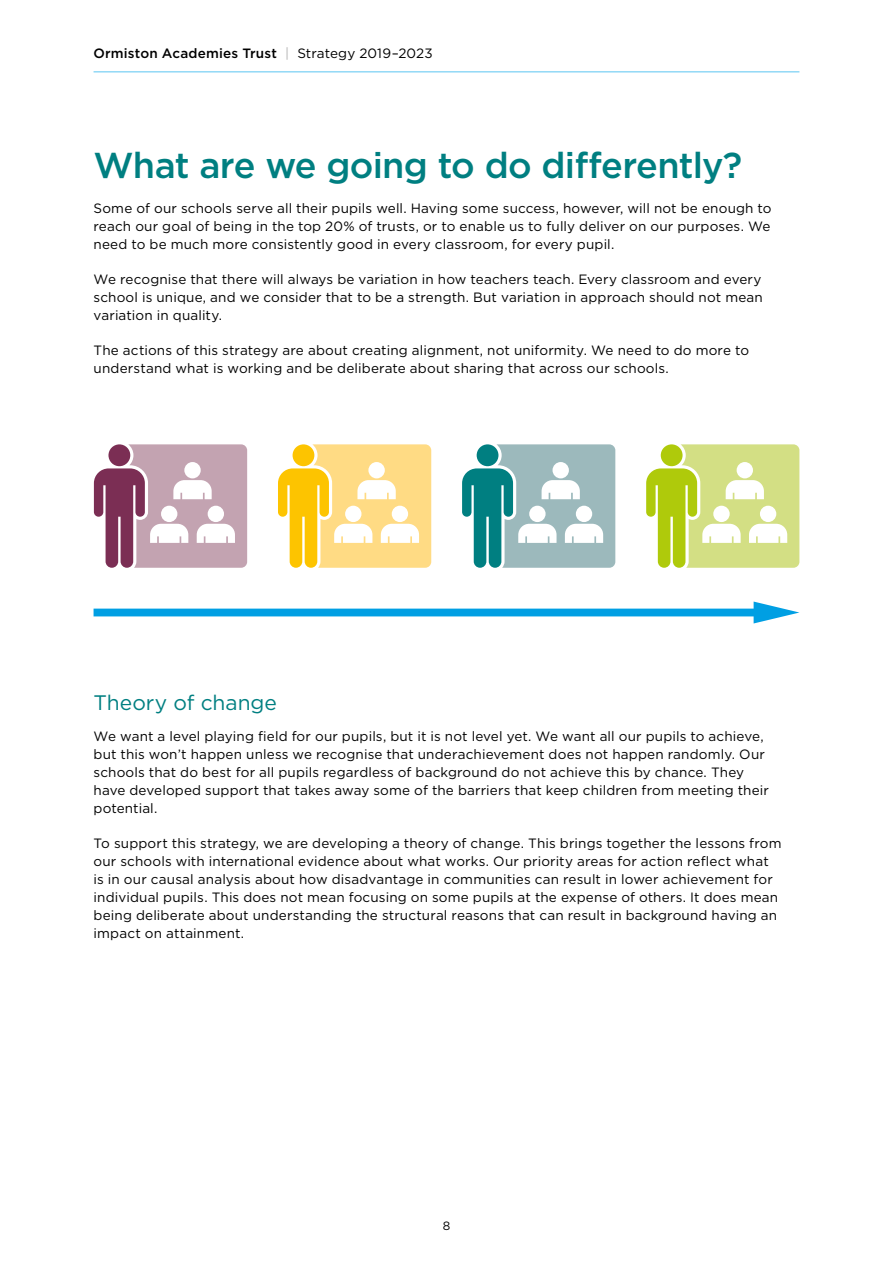
<style>
.page{position:relative;width:893px;height:1263px;background:#fff}
.page>*{position:absolute;margin:0;border:0;box-sizing:border-box;transform-origin:0 0}
.t1{font:500 36px "Gotham";letter-spacing:-.02em;color:#007f81}
.t2{font:21px "Gotham";color:#007f81}
.t3{font:13.5px/18px "Gotham";letter-spacing:.01em;color:#000}
.t4{font:500 13.5px "Gotham";letter-spacing:.015em;color:#000}
.t5{font:12px "Gotham";color:#000}
.s1{font-weight:400;color:#b3b2b2}
.s2{font-weight:400}
</style>
<div class="page">
<hr style="left:94px;top:71px;width:705px;height:1px;background:#5bc5f2">
<svg style="left:94px;top:444px;width:153px;height:124px"></svg>
<svg style="left:278px;top:444px;width:153px;height:124px"></svg>
<svg style="left:462px;top:444px;width:153px;height:124px"></svg>
<svg style="left:646px;top:444px;width:153px;height:124px"></svg>
<svg style="left:754px;top:601px;width:45px;height:22px"></svg>
<div style="left:94px;top:609px;width:677px;height:7px;background:#009fe3"></div>
<p class="t4" style="left:94px;top:44px;width:341px">Ormiston Academies Trust <span class="s1">|</span> <span class="s2">Strategy 2019–2023</span></p>
<h1 class="t1" style="left:94px;top:141px;width:650px">What are we going to do differently?</h1>
<p class="t3" style="left:94px;top:199px;width:680px;text-align:justify">Some of our schools serve all their pupils well. Having some success, however, will not be enough to reach our goal of being in the top 20% of trusts, or to enable us to fully deliver on our purposes. We need to be much more consistently good in every classroom, for every pupil.</p>
<p class="t3" style="left:94px;top:270px;width:671px;text-align:justify">We recognise that there will always be variation in how teachers teach. Every classroom and every school is unique, and we consider that to be a strength. But variation in approach should not mean variation in quality.</p>
<p class="t3" style="left:94px;top:341px;width:657px">The actions of this strategy are about creating alignment, not uniformity. We need to do more to understand what is working and be deliberate about sharing that across our schools.</p>
<h2 class="t2" style="left:94px;top:689px;width:185px">Theory of change</h2>
<p class="t3" style="left:94px;top:727px;width:677px">We want a level playing field for our pupils, but it is not level yet. We want all our pupils to achieve, but this won’t happen unless we recognise that underachievement does not happen randomly. Our schools that do best for all pupils regardless of background do not achieve this by chance. They have developed support that takes away some of the barriers that keep children from meeting their potential.</p>
<p class="t3" style="left:94px;top:834px;width:690px">To support this strategy, we are developing a theory of change. This brings together the lessons from our schools with international evidence about what works. Our priority areas for action reflect what is in our causal analysis about how disadvantage in communities can result in lower achievement for individual pupils. This does not mean focusing on some pupils at the expense of others. It does mean being deliberate about understanding the structural reasons that can result in background having an impact on attainment.</p>
<p class="t5" style="left:443px;top:1218px;width:9px">8</p>
</div>
